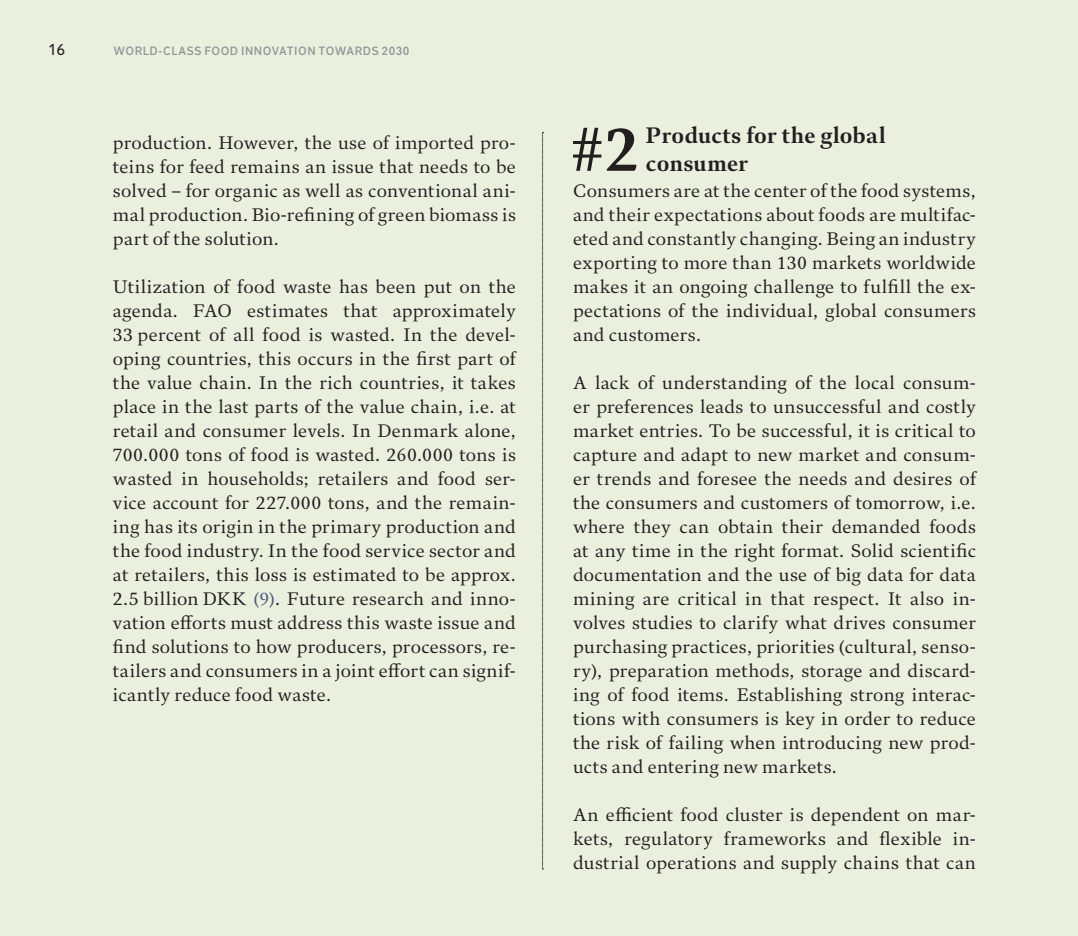
<style>
.page{position:relative;width:1078px;height:936px;background:#fff}
.page>*{position:absolute;margin:0;border:0;box-sizing:border-box;transform-origin:0 0}
.t1{font:700 61.6px "DI Serif";color:#231f20}
.t2{font:700 22px/28px "DI Serif";letter-spacing:.02em;color:#231f20}
.t3{font:18px/24px "DI Serif";letter-spacing:.025em;color:#231f20;text-align:justify}
.t4{font:16px "DI Sans";color:#231f20}
.t5{font:600 12px "DI Sans";letter-spacing:.045em;color:#939598}
.s1{color:#495d7d}
</style>
<div class="page">
<div style="left:0;top:0;width:1077px;height:935px;background:#ebf0de"></div>
<svg style="left:542px;top:132px;width:1px;height:737px"></svg>
<p class="t4" style="left:48px;top:40px;width:19px">16</p>
<p class="t5" style="left:113px;top:44px;width:297px">WORLD-CLASS FOOD INNOVATION TOWARDS 2030</p>
<p class="t3" style="left:113px;top:130px;width:404px">production. However, the use of imported pro&shy;teins for feed remains an issue that needs to be solved – for organic as well as conventional ani&shy;mal production. Bio-refining of green biomass is part of the solution.</p>
<p class="t3" style="left:113px;top:274px;width:404px">Utilization of food waste has been put on the agenda. FAO estimates that approximately 33 percent of all food is wasted. In the devel&shy;oping countries, this occurs in the first part of the value chain. In the rich countries, it takes place in the last parts of the value chain, i.e. at retail and consumer levels. In Denmark alone, 700.000 tons of food is wasted. 260.000 tons is wasted in households; retailers and food ser&shy;vice account for 227.000 tons, and the remain&shy;ing has its origin in the primary production and the food industry. In the food service sector and at retailers, this loss is estimated to be approx.<br>2.5 billion DKK <span class="s1">(9)</span>. Future research and inno&shy;vation efforts must address this waste issue and find solutions to how producers, processors, re&shy;tailers and consumers in a joint effort can signif&shy;icantly reduce food waste.</p>
<h1 class="t1" style="left:570px;top:111px;width:69px">#2</h1>
<p class="t2" style="left:645px;top:121px;width:241px">Products for the global consumer</p>
<p class="t3" style="left:573px;top:178px;width:404px">Consumers are at the center of the food systems, and their expectations about foods are multifac&shy;eted and constantly changing. Being an industry exporting to more than 130 markets worldwide makes it an ongoing challenge to fulfill the ex&shy;pectations of the individual, global consumers and customers.</p>
<p class="t3" style="left:573px;top:370px;width:404px">A lack of understanding of the local consum&shy;er preferences leads to unsuccessful and costly market entries. To be successful, it is critical to capture and adapt to new market and consum&shy;er trends and foresee the needs and desires of the consumers and customers of tomorrow, i.e. where they can obtain their demanded foods at any time in the right format. Solid scientific documentation and the use of big data for data mining are critical in that respect. It also in&shy;volves studies to clarify what drives consumer purchasing practices, priorities (cultural, senso&shy;ry), preparation methods, storage and discard&shy;ing of food items. Establishing strong interac&shy;tions with consumers is key in order to reduce the risk of failing when introducing new prod&shy;ucts and entering new markets.</p>
<p class="t3" style="left:573px;top:802px;width:404px">An efficient food cluster is dependent on mar&shy;kets, regulatory frameworks and flexible in&shy;dustrial operations and supply chains that can</p>
</div>
